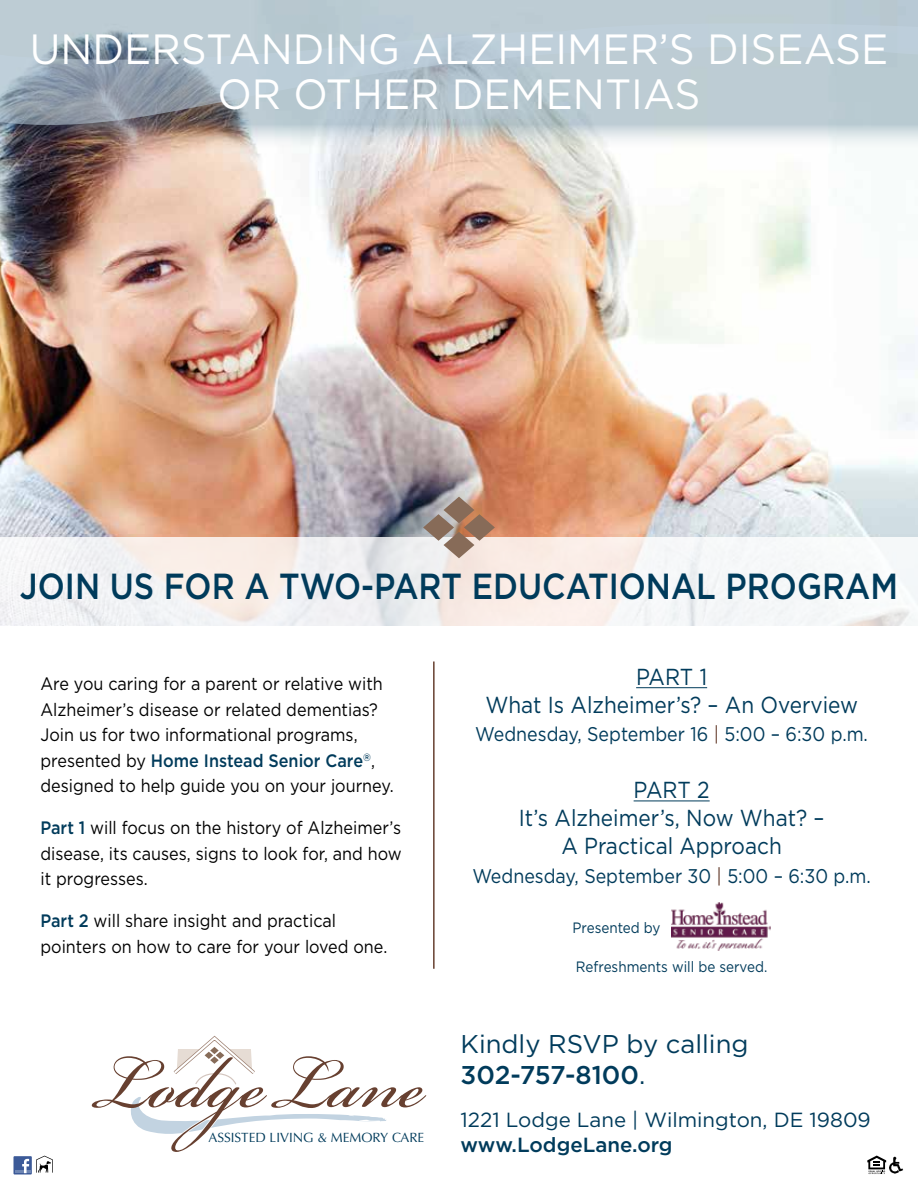
<style>
.page{position:relative;width:918px;height:1188px;background:#fff}
.page>*{position:absolute;margin:0;border:0;box-sizing:border-box;transform-origin:0 0}
.t1{font:42.3px/44.8px "Gotham";color:#fff;text-align:center;scale:.96 1}
.t2{font:500 36.3px "Gotham";color:#003b5b;scale:.88 1}
.t3{font:25.65px/31.3px "Gotham";color:#003b5b}
.t4{font:23.1px/28.3px "Gotham";color:#003b5b;text-align:center;scale:.9 1}
.t5{font:20.4px "Gotham";color:#003b5b}
.t6{font:500 20.4px "Gotham";color:#003b5b}
.t7{font:19.8px "Gotham";color:#003b5b;scale:.9 1}
.t8{font:18px/25.5px "Gotham";color:#000;scale:.9 1}
.t9{font:15px "Gotham";color:#003b5b;scale:.9 1}
.t10{font:13.35px "Optima";color:#003b5b}
.s1{font-weight:500;color:#003b5b}
.s2{color:#674030}
.s3{font-weight:500}
</style>
<div class="page">
<img style="left:0;top:151px;width:918px;height:386px">
<img style="left:0;top:138px;width:918px;height:13px">
<svg style="left:0;top:0;width:918px;height:134px;background:#b2c1ca"></svg>
<svg style="left:0;top:134px;width:918px;height:4px;background:#c7c4c2"></svg>
<svg style="left:92px;top:1036px;width:334px;height:116px"></svg>
<div style="left:14px;top:1156px;width:18px;height:18px;background:#3c5a98"></div>
<svg style="left:867px;top:1156px;width:19px;height:18px"></svg>
<img style="left:889px;top:1156px;width:15px;height:18px">
<svg style="left:15px;top:1156px;width:38px;height:17px"></svg>
<svg style="left:0;top:537px;width:918px;height:89px;fill:#f6f1f3"></svg>
<svg style="left:423px;top:497px;width:72px;height:61px;background:#b3998b"></svg>
<hr style="left:636px;top:687px;width:71px;height:1px;background:#003b5b">
<hr style="left:634px;top:801px;width:76px;height:1px;background:#003b5b">
<img style="left:671px;top:903px;width:100px;height:47px">
<hr style="left:433px;top:662px;width:2px;height:307px;background:#674030">
<h1 class="t1" style="left:30px;top:26px;width:896px">UNDERSTANDING ALZHEIMER’S DISEASE<br>OR OTHER DEMENTIAS</h1>
<h2 class="t2" style="left:20px;top:566px;width:999px">JOIN US FOR A TWO-PART EDUCATIONAL PROGRAM</h2>
<p class="t8" style="left:40px;top:671px;width:394px">Are you caring for a parent or relative with Alzheimer’s disease or related dementias?<br>Join us for two informational programs, presented by <span class="s1">Home Instead Senior Care</span><sup>®</sup>, designed to help guide you on your journey.</p>
<p class="t8" style="left:40px;top:815px;width:403px;text-align:justify"><span class="s1">Part 1</span> will focus on the history of Alzheimer’s disease, its causes, signs to look for, and how it progresses.</p>
<p class="t8" style="left:40px;top:908px;width:387px"><span class="s1">Part 2</span> will share insight and practical pointers on how to care for your loved one.</p>
<p class="t10" style="left:209px;top:1130px;width:217px">ASSISTED LIVING &amp; MEMORY CARE</p>
<p class="t4" style="left:485px;top:662px;width:415px">PART 1<br>What Is Alzheimer’s? – An Overview</p>
<p class="t7" style="left:475px;top:723px;width:438px">Wednesday, September 16 <span class="s2">|</span> 5:00 – 6:30 p.m.</p>
<p class="t4" style="left:519px;top:775px;width:341px">PART 2<br>It’s Alzheimer’s, Now What? –<br>A Practical Approach</p>
<p class="t7" style="left:472px;top:865px;width:444px">Wednesday, September 30 <span class="s2">|</span> 5:00 – 6:30 p.m.</p>
<p class="t9" style="left:573px;top:919px;width:99px">Presented by</p>
<p class="t9" style="left:576px;top:959px;width:214px">Refreshments will be served.</p>
<h3 class="t3" style="left:461px;top:1028px;width:290px">Kindly RSVP by calling<br><span class="s3">302-757-8100</span>.</h3>
<p class="t5" style="left:461px;top:1109px;width:412px">1221 Lodge Lane | Wilmington, DE 19809</p>
<p class="t6" style="left:461px;top:1133px;width:214px">www.LodgeLane.org</p>
</div>
